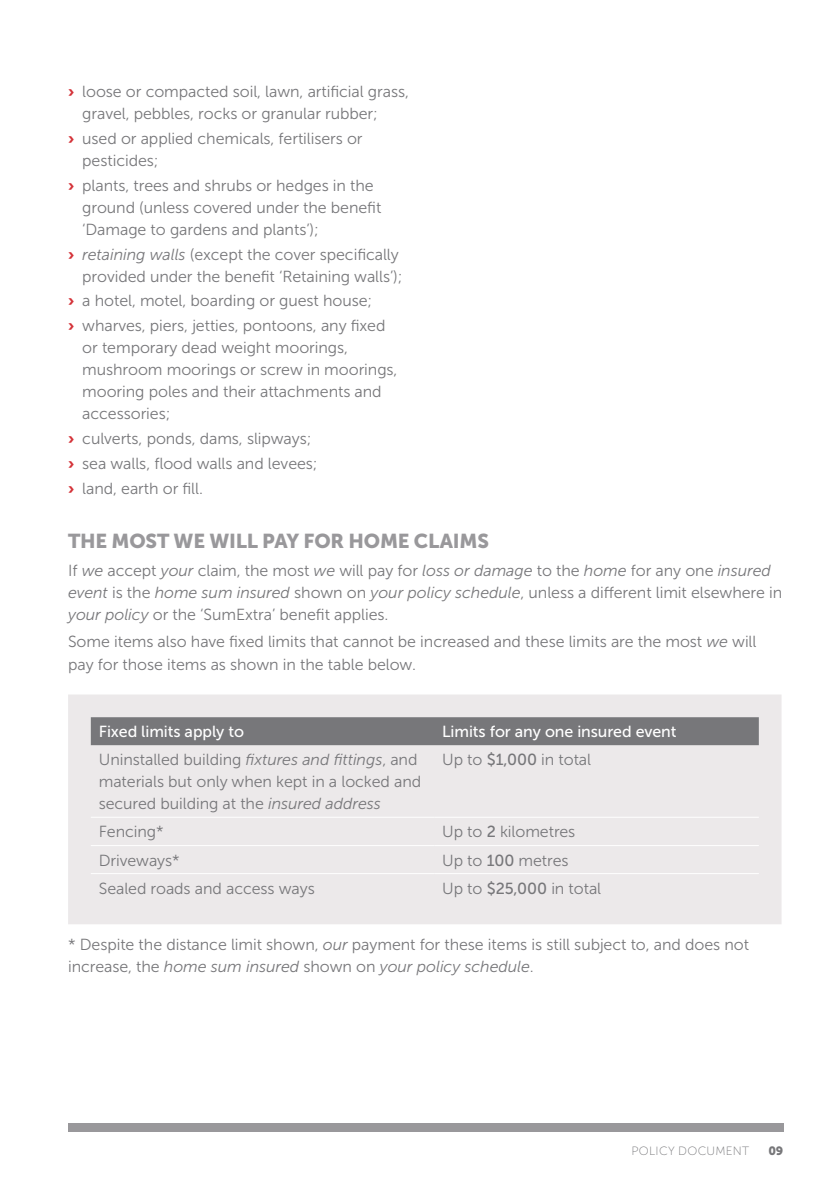
<style>
.page{position:relative;width:840px;height:1191px;background:#fff}
.page>*{position:absolute;margin:0;border:0;box-sizing:border-box;transform-origin:0 0}
.Vero_NZ_Heading_Leve{font:20px "Museo Sans 900";letter-spacing:-.01em;color:#99989b}
.Vero_NZ_Body_Copy{font:16px/22px "Museo Sans 300";letter-spacing:-.005em;color:#77777a}
.Vero_NZ_Table_Headin{font:16px "Museo Sans 500";letter-spacing:-.005em;color:#fff}
.t1{font:12px "Museo Sans 100";letter-spacing:.025em;color:#77777a}
.t2{font:12px "Museo Sans 900";color:#77777a}
.s1{font-family:"Museo Sans 900";color:#d43238}
.s2{font-style:italic}
.s3{font-family:"Museo Sans 500"}
</style>
<div class="page">
<div style="left:68px;top:694px;width:713px;height:230px;background:#ece9ea"></div>
<div style="left:91px;top:717px;width:667px;height:28px;background:#77777a"></div>
<hr style="left:91px;top:816px;width:343px;height:1px;background:#fff">
<hr style="left:434px;top:816px;width:324px;height:1px;background:#fff">
<hr style="left:91px;top:845px;width:343px;height:1px;background:#fff">
<hr style="left:434px;top:845px;width:324px;height:1px;background:#fff">
<hr style="left:91px;top:873px;width:343px;height:1px;background:#fff">
<hr style="left:434px;top:873px;width:324px;height:1px;background:#fff">
<div style="left:68px;top:1123px;width:714px;height:8px;background:#99989b"></div>
<p class="Vero_NZ_Body_Copy" style="left:82px;top:81px;width:328px;text-indent:-14px"><span class="s1">›</span> loose or compacted soil, lawn, artificial grass, gravel, pebbles, rocks or granular rubber;</p>
<p class="Vero_NZ_Body_Copy" style="left:82px;top:127px;width:282px;text-indent:-14px"><span class="s1">›</span> used or applied chemicals, fertilisers or pesticides;</p>
<p class="Vero_NZ_Body_Copy" style="left:82px;top:174px;width:300px;text-indent:-14px"><span class="s1">›</span> plants, trees and shrubs or hedges in the ground (unless covered under the benefit ‘Damage to gardens and plants’);</p>
<p class="Vero_NZ_Body_Copy" style="left:68px;top:243px;width:336px;text-align:right"><span class="s1">›</span> <span class="s2">retaining walls</span> (except the cover specifically provided under the benefit ‘Retaining walls’);</p>
<p class="Vero_NZ_Body_Copy" style="left:68px;top:290px;width:305px"><span class="s1">›</span> a hotel, motel, boarding or guest house;</p>
<p class="Vero_NZ_Body_Copy" style="left:82px;top:315px;width:316px;text-indent:-14px"><span class="s1">›</span> wharves, piers, jetties, pontoons, any fixed or temporary dead weight moorings, mushroom moorings or screw in moorings, mooring poles and their attachments and accessories;</p>
<p class="Vero_NZ_Body_Copy" style="left:68px;top:428px;width:245px"><span class="s1">›</span> culverts, ponds, dams, slipways;</p>
<p class="Vero_NZ_Body_Copy" style="left:68px;top:452px;width:251px"><span class="s1">›</span> sea walls, flood walls and levees;</p>
<p class="Vero_NZ_Body_Copy" style="left:68px;top:477px;width:136px"><span class="s1">›</span> land, earth or fill.</p>
<p class="Vero_NZ_Heading_Leve" style="left:68px;top:530px;width:422px">THE MOST WE WILL PAY FOR HOME CLAIMS</p>
<p class="Vero_NZ_Body_Copy" style="left:68px;top:559px;width:715px">If <span class="s2">we</span> accept <span class="s2">your</span> claim, the most <span class="s2">we</span> will pay for <span class="s2">loss or damage</span> to the <span class="s2">home</span> for any one <span class="s2">insured event</span> is the <span class="s2">home sum insured</span> shown on <span class="s2">your policy schedule</span>, unless a different limit elsewhere in <span class="s2">your policy</span> or the ‘SumExtra’ benefit applies.</p>
<p class="Vero_NZ_Body_Copy" style="left:68px;top:631px;width:689px">Some items also have fixed limits that cannot be increased and these limits are the most <span class="s2">we</span> will pay for those items as shown in the table below.</p>
<p class="Vero_NZ_Table_Headin" style="left:99px;top:723px;width:147px">Fixed limits apply to</p>
<p class="Vero_NZ_Table_Headin" style="left:442px;top:723px;width:236px">Limits for any one insured event</p>
<p class="Vero_NZ_Body_Copy" style="left:99px;top:749px;width:324px">Uninstalled building <span class="s2">fixtures and fittings</span>, and materials but only when kept in a locked and secured building at the <span class="s2">insured address</span></p>
<p class="Vero_NZ_Body_Copy" style="left:442px;top:749px;width:150px">Up to <span class="s3">$1,000</span> in total</p>
<p class="Vero_NZ_Body_Copy" style="left:99px;top:821px;width:66px">Fencing*</p>
<p class="Vero_NZ_Body_Copy" style="left:442px;top:821px;width:135px">Up to <span class="s3">2</span> kilometres</p>
<p class="Vero_NZ_Body_Copy" style="left:99px;top:849px;width:82px">Driveways*</p>
<p class="Vero_NZ_Body_Copy" style="left:442px;top:849px;width:128px">Up to <span class="s3">100</span> metres</p>
<p class="Vero_NZ_Body_Copy" style="left:99px;top:877px;width:217px">Sealed roads and access ways</p>
<p class="Vero_NZ_Body_Copy" style="left:442px;top:877px;width:160px">Up to <span class="s3">$25,000</span> in total</p>
<p class="Vero_NZ_Body_Copy" style="left:68px;top:933px;width:682px">* Despite the distance limit shown, <span class="s2">our</span> payment for these items is still subject to, and does not increase, the <span class="s2">home sum insured</span> shown on <span class="s2">your policy schedule</span>.</p>
<p class="t1" style="left:631px;top:1144px;width:119px">POLICY DOCUMENT</p>
<p class="t2" style="left:768px;top:1143px;width:16px">09</p>
</div>
